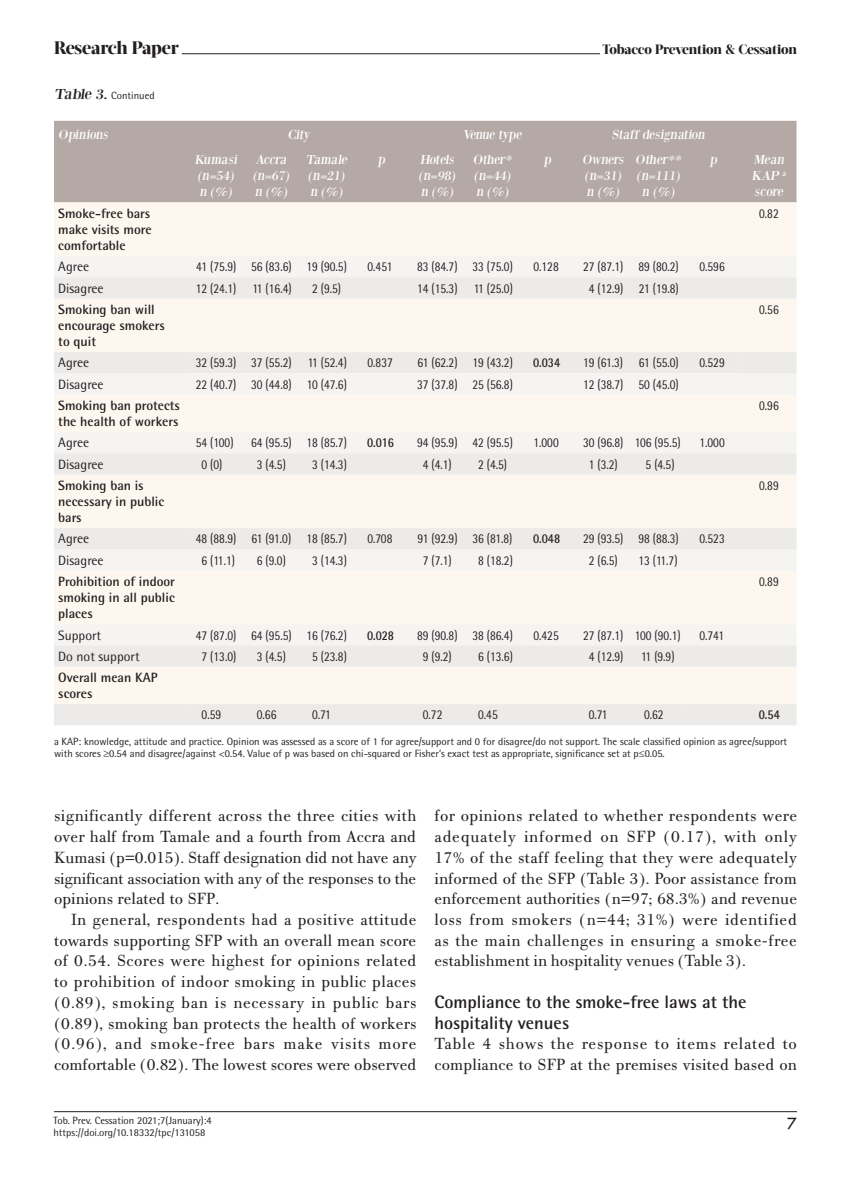
<style>
.page{position:relative;width:851px;height:1191px;background:#fff}
.page>*{position:absolute;margin:0;border:0;box-sizing:border-box;transform-origin:0 0}
.t1{font:700 18px/20.7px "Rotis Semi Sans Hel";color:#231f20}
.t2{font:800 18px "Acta Display W04";letter-spacing:-.01em;color:#231f20}
.t3{font:18px "Tw Cen";color:#231f20}
.t4{font:17.25px/20.7px "PF Bodoni Text";color:#231f20;text-align:justify}
.t5{font:13.5px "Rotis Semi Sans Hel";color:#231f20;scale:.85 1}
.t6{font:700 13.5px/16.2px "Rotis Semi Sans Hel";color:#231f20}
.t7{font:13.5px/16.2px "Bodoni XT";color:#fff}
.t8{font:13.5px "Rotis Semi Sans Hel";color:#231f20}
.t9{font:800 13.5px "Acta Display W04";letter-spacing:-.01em;color:#231f20}
.t10{font:700 13.5px "Rotis Semi Sans Hel";color:#231f20;scale:.85 1}
.t11{font:10.5px/12.6px "Rotis Semi Sans Hel";color:#231f20}
.s1{font-family:"Bodoni XT";font-size:15px}
</style>
<div class="page">
<hr style="left:182px;top:53px;width:418px;height:1px;background:#231f20">
<hr style="left:54px;top:1111px;width:742px;height:1px;background:#231f20">
<div style="left:54px;top:121px;width:742px;height:81px;background:#b5a9a5"></div>
<div style="left:54px;top:202px;width:742px;height:54px;background:#fef7f0"></div>
<svg style="left:54px;top:277px;width:742px;height:448px;fill:#fef7f0"></svg>
<div style="left:188px;top:256px;width:553px;height:42px;background:#f2f1f0"></div>
<div style="left:188px;top:352px;width:553px;height:42px;background:#f2f1ef"></div>
<div style="left:188px;top:432px;width:497px;height:21px;background:#f5f4f3"></div>
<svg style="left:188px;top:453px;width:497px;height:272px;fill:#fef7f0"></svg>
<p class="t2" style="left:54px;top:36px;width:126px">Research Paper</p>
<p class="t9" style="left:602px;top:41px;width:196px">Tobacco Prevention &amp; Cessation</p>
<p class="t11" style="left:54px;top:89px;width:102px"><span class="s1">Table 3.</span> Continued</p>
<p class="t7" style="left:58px;top:127px;width:54px">Opinions</p>
<p class="t7" style="left:287px;top:127px;width:26px">City</p>
<p class="t7" style="left:462px;top:127px;width:63px">Venue type</p>
<p class="t7" style="left:611px;top:127px;width:97px">Staff designation</p>
<p class="t7" style="left:194px;top:151px;width:46px">Kumasi (n=54) n (%)</p>
<p class="t7" style="left:252px;top:151px;width:41px">Accra (n=67) n (%)</p>
<p class="t7" style="left:306px;top:151px;width:45px">Tamale (n=21) n (%)</p>
<p class="t7" style="left:378px;top:151px;width:11px">p</p>
<p class="t7" style="left:418px;top:151px;width:41px;text-align:justify">Hotels (n=98) n (%)</p>
<p class="t7" style="left:472px;top:151px;width:43px;text-align:justify">Other* (n=44) n (%)</p>
<p class="t7" style="left:544px;top:151px;width:11px">p</p>
<p class="t7" style="left:582px;top:151px;width:45px">Owners (n=31) n (%)</p>
<p class="t7" style="left:635px;top:151px;width:50px;text-align:center">Other** (n=111) n (%)</p>
<p class="t7" style="left:709px;top:151px;width:11px">p</p>
<p class="t7" style="left:751px;top:151px;width:37px;text-align:justify">Mean KAP <sup>a </sup>score</p>
<p class="t6" style="left:58px;top:205px;width:95px;text-align:justify">Smoke-free bars make visits more comfortable</p>
<p class="t5" style="left:759px;top:205px;width:25px">0.82</p>
<p class="t8" style="left:58px;top:259px;width:32px">Agree</p>
<p class="t5" style="left:196px;top:259px;width:179px">41 (75.9) 56 (83.6) 19 (90.5)</p>
<p class="t5" style="left:367px;top:259px;width:31px">0.451</p>
<p class="t5" style="left:417px;top:259px;width:114px">83 (84.7) 33 (75.0)</p>
<p class="t5" style="left:533px;top:259px;width:31px">0.128</p>
<p class="t5" style="left:583px;top:259px;width:114px">27 (87.1) 89 (80.2)</p>
<p class="t5" style="left:699px;top:259px;width:31px">0.596</p>
<p class="t8" style="left:58px;top:280px;width:47px">Disagree</p>
<p class="t5" style="left:196px;top:280px;width:114px">12 (24.1) 11 (16.4)</p>
<p class="t5" style="left:312px;top:280px;width:36px">2 (9.5)</p>
<p class="t5" style="left:417px;top:280px;width:114px">14 (15.3) 11 (25.0)</p>
<p class="t5" style="left:588px;top:280px;width:107px">4 (12.9) 21 (19.8)</p>
<p class="t6" style="left:58px;top:301px;width:108px">Smoking ban will encourage smokers to quit</p>
<p class="t5" style="left:759px;top:301px;width:25px">0.56</p>
<p class="t8" style="left:58px;top:355px;width:32px">Agree</p>
<p class="t5" style="left:196px;top:355px;width:179px">32 (59.3) 37 (55.2) 11 (52.4)</p>
<p class="t5" style="left:367px;top:355px;width:31px">0.837</p>
<p class="t5" style="left:417px;top:355px;width:114px">61 (62.2) 19 (43.2)</p>
<p class="t10" style="left:533px;top:354px;width:33px">0.034</p>
<p class="t5" style="left:583px;top:355px;width:114px">19 (61.3) 61 (55.0)</p>
<p class="t5" style="left:699px;top:355px;width:31px">0.529</p>
<p class="t8" style="left:58px;top:376px;width:47px">Disagree</p>
<p class="t5" style="left:196px;top:376px;width:179px">22 (40.7) 30 (44.8) 10 (47.6)</p>
<p class="t5" style="left:417px;top:376px;width:114px">37 (37.8) 25 (56.8)</p>
<p class="t5" style="left:583px;top:376px;width:114px">12 (38.7) 50 (45.0)</p>
<p class="t6" style="left:58px;top:397px;width:123px">Smoking ban protects the health of workers</p>
<p class="t5" style="left:759px;top:397px;width:25px">0.96</p>
<p class="t8" style="left:58px;top:435px;width:32px">Agree</p>
<p class="t5" style="left:196px;top:435px;width:46px">54 (100)</p>
<p class="t5" style="left:251px;top:435px;width:114px">64 (95.5) 18 (85.7)</p>
<p class="t10" style="left:367px;top:434px;width:33px">0.016</p>
<p class="t5" style="left:417px;top:435px;width:114px">94 (95.9) 42 (95.5)</p>
<p class="t5" style="left:533px;top:435px;width:31px">1.000</p>
<p class="t5" style="left:583px;top:435px;width:116px">30 (96.8) 106 (95.5)</p>
<p class="t5" style="left:699px;top:435px;width:31px">1.000</p>
<p class="t8" style="left:58px;top:456px;width:47px">Disagree</p>
<p class="t5" style="left:201px;top:456px;width:26px">0 (0)</p>
<p class="t5" style="left:257px;top:456px;width:36px">3 (4.5)</p>
<p class="t5" style="left:312px;top:456px;width:42px">3 (14.3)</p>
<p class="t5" style="left:423px;top:456px;width:36px">4 (4.1)</p>
<p class="t5" style="left:478px;top:456px;width:36px">2 (4.5)</p>
<p class="t5" style="left:588px;top:456px;width:36px">1 (3.2)</p>
<p class="t5" style="left:645px;top:456px;width:36px">5 (4.5)</p>
<p class="t6" style="left:58px;top:477px;width:107px">Smoking ban is necessary in public bars</p>
<p class="t5" style="left:759px;top:477px;width:25px">0.89</p>
<p class="t8" style="left:58px;top:531px;width:32px">Agree</p>
<p class="t5" style="left:196px;top:531px;width:179px">48 (88.9) 61 (91.0) 18 (85.7)</p>
<p class="t5" style="left:367px;top:531px;width:31px">0.708</p>
<p class="t5" style="left:417px;top:531px;width:113px">91 (92.9) 36 (81.8)</p>
<p class="t10" style="left:533px;top:530px;width:33px">0.048</p>
<p class="t5" style="left:583px;top:531px;width:114px">29 (93.5) 98 (88.3)</p>
<p class="t5" style="left:699px;top:531px;width:31px">0.523</p>
<p class="t8" style="left:58px;top:552px;width:47px">Disagree</p>
<p class="t5" style="left:201px;top:552px;width:41px">6 (11.1)</p>
<p class="t5" style="left:257px;top:552px;width:36px">6 (9.0)</p>
<p class="t5" style="left:312px;top:552px;width:42px">3 (14.3)</p>
<p class="t5" style="left:423px;top:552px;width:36px">7 (7.1)</p>
<p class="t5" style="left:478px;top:552px;width:42px">8 (18.2)</p>
<p class="t5" style="left:588px;top:552px;width:36px">2 (6.5)</p>
<p class="t5" style="left:638px;top:552px;width:48px">13 (11.7)</p>
<p class="t6" style="left:58px;top:573px;width:118px;text-align:justify">Prohibition of indoor smoking in all public places</p>
<p class="t5" style="left:759px;top:573px;width:25px">0.89</p>
<p class="t8" style="left:58px;top:627px;width:44px">Support</p>
<p class="t5" style="left:196px;top:627px;width:179px">47 (87.0) 64 (95.5) 16 (76.2)</p>
<p class="t10" style="left:367px;top:626px;width:33px">0.028</p>
<p class="t5" style="left:417px;top:627px;width:114px">89 (90.8) 38 (86.4)</p>
<p class="t5" style="left:533px;top:627px;width:31px">0.425</p>
<p class="t5" style="left:583px;top:627px;width:116px">27 (87.1) 100 (90.1)</p>
<p class="t5" style="left:699px;top:627px;width:31px">0.741</p>
<p class="t8" style="left:58px;top:648px;width:83px">Do not support</p>
<p class="t5" style="left:201px;top:648px;width:42px">7 (13.0)</p>
<p class="t5" style="left:257px;top:648px;width:36px">3 (4.5)</p>
<p class="t5" style="left:312px;top:648px;width:42px">5 (23.8)</p>
<p class="t5" style="left:423px;top:648px;width:36px">9 (9.2)</p>
<p class="t5" style="left:478px;top:648px;width:42px">6 (13.6)</p>
<p class="t5" style="left:588px;top:648px;width:42px">4 (12.9)</p>
<p class="t5" style="left:641px;top:648px;width:41px">11 (9.9)</p>
<p class="t6" style="left:58px;top:669px;width:101px">Overall mean KAP scores</p>
<p class="t5" style="left:201px;top:707px;width:25px">0.59</p>
<p class="t5" style="left:257px;top:707px;width:25px">0.66</p>
<p class="t5" style="left:312px;top:707px;width:24px">0.71</p>
<p class="t5" style="left:423px;top:707px;width:25px">0.72</p>
<p class="t5" style="left:478px;top:707px;width:25px">0.45</p>
<p class="t5" style="left:588px;top:707px;width:24px">0.71</p>
<p class="t5" style="left:644px;top:707px;width:25px">0.62</p>
<p class="t10" style="left:758px;top:706px;width:26px">0.54</p>
<p class="t11" style="left:54px;top:734px;width:734px">a KAP: knowledge, attitude and practice. Opinion was assessed as a score of 1 for agree/support and 0 for disagree/do not support. The scale classified opinion as agree/support with scores ≥0.54 and disagree/against &lt;0.54. Value of p was based on chi-squared or Fisher’s exact test as appropriate, significance set at p≤0.05.</p>
<p class="t4" style="left:54px;top:806px;width:364px">significantly different across the three cities with over half from Tamale and a fourth from Accra and Kumasi (p=0.015). Staff designation did not have any significant association with any of the responses to the opinions related to SFP.</p>
<p class="t4" style="left:54px;top:909px;width:364px;text-indent:17px">In general, respondents had a positive attitude towards supporting SFP with an overall mean score of 0.54. Scores were highest for opinions related to prohibition of indoor smoking in public places (0.89), smoking ban is necessary in public bars (0.89), smoking ban protects the health of workers (0.96), and smoke-free bars make visits more comfortable (0.82). The lowest scores were observed</p>
<p class="t11" style="left:53px;top:1113px;width:160px">Tob. Prev. Cessation 2021;7(January):4 https://doi.org/10.18332/tpc/131058</p>
<p class="t4" style="left:434px;top:806px;width:364px">for opinions related to whether respondents were adequately informed on SFP (0.17), with only 17% of the staff feeling that they were adequately informed of the SFP (Table 3). Poor assistance from enforcement authorities (n=97; 68.3%) and revenue loss from smokers (n=44; 31%) were identified as the main challenges in ensuring a smoke-free establishment in hospitality venues (Table 3).</p>
<p class="t1" style="left:434px;top:991px;width:313px">Compliance to the smoke-free laws at the hospitality venues</p>
<p class="t4" style="left:434px;top:1033px;width:364px">Table 4 shows the response to items related to compliance to SFP at the premises visited based on</p>
<p class="t3" style="left:786px;top:1112px;width:11px">7</p>
</div>
